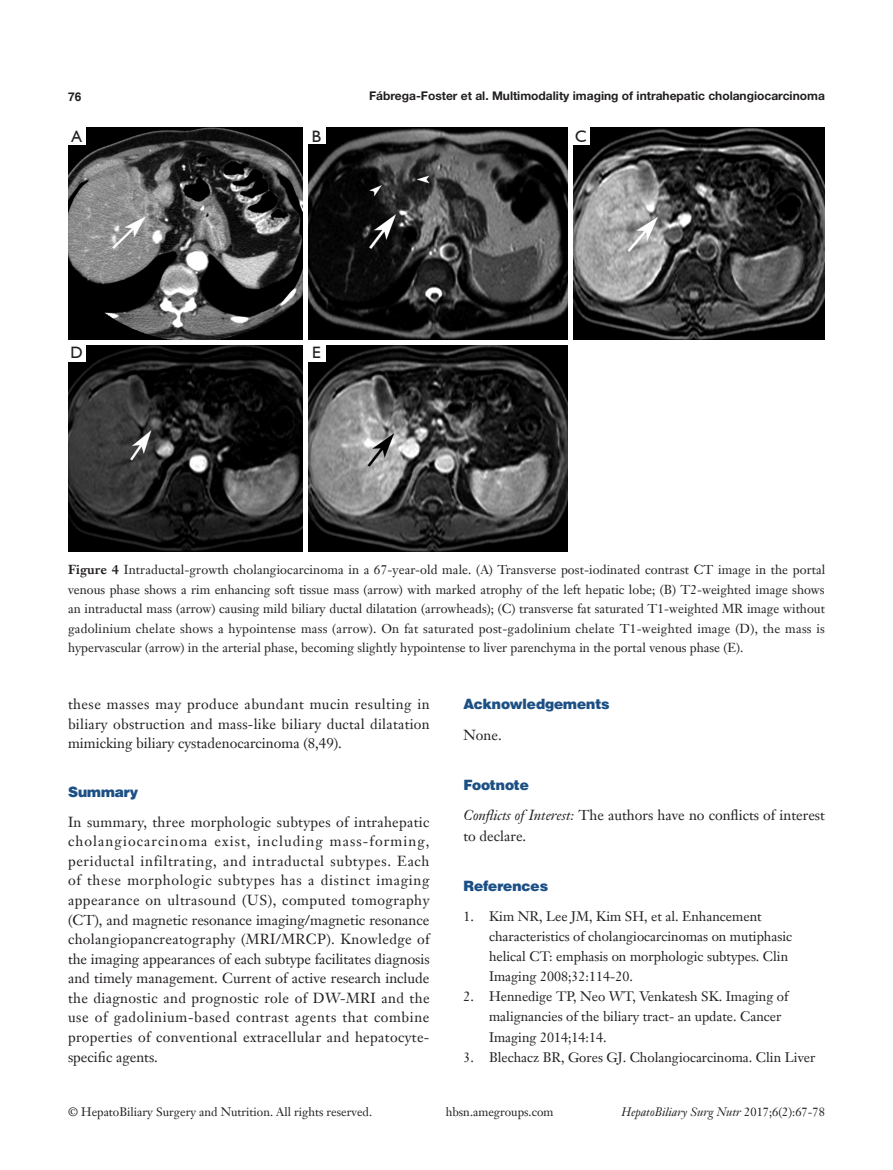
<style>
.page{position:relative;width:893px;height:1170px;background:#fff}
.page>*{position:absolute;margin:0;border:0;box-sizing:border-box;transform-origin:0 0}
.t1{font:16.5px "Humanist 521 BT";color:#231f20}
.首段不空4mm{font:14.25px/19.5px "Janson Text LT";color:#231f20;text-align:justify}
.一级标题-6_5{font:900 14.25px "Helvetica";color:#1c5085}
.一级标题正体{font:900 14.25px "Helvetica";color:#1c5085}
.t2{font:13.5px/20.1px "Janson Text LT";color:#231f20}
.t3{font:12.75px/19.5px "Janson Text LT";color:#231f20;text-align:justify}
.t4{font:700 12px "Helvetica Neue LT Pro";color:#231f20}
.t5{font:12px "Janson Text LT";color:#231f20}
.t6{font:italic 12px "Janson Text LT";color:#231f20}
.t7{font:700 12px "Helvetica";color:#231f20}
.s1{font-weight:700}
.s2{font-style:italic}
.s3{font-style:normal}
</style>
<div class="page">
<img style="left:68px;top:128px;width:500px;height:212px">
<img style="left:573px;top:128px;width:252px;height:212px">
<img style="left:68px;top:345px;width:500px;height:206px">
<hr style="left:304px;top:128px;width:4px;height:423px;background:#fff">
<div style="left:68px;top:128px;width:17px;height:17px;background:#fff"></div>
<div style="left:68px;top:344px;width:17px;height:17px;background:#fff"></div>
<div style="left:308px;top:128px;width:17px;height:16px;background:#fff"></div>
<div style="left:308px;top:344px;width:17px;height:17px;background:#fff"></div>
<div style="left:572px;top:128px;width:17px;height:17px;background:#fff"></div>
<p class="t7" style="left:68px;top:89px;width:15px">76</p>
<p class="t4" style="left:369px;top:88px;width:457px">Fábrega-Foster et al. Multimodality imaging of intrahepatic cholangiocarcinoma</p>
<p class="t1" style="left:71px;top:126px;width:12px">A</p>
<p class="t1" style="left:70px;top:342px;width:14px">D</p>
<p class="t1" style="left:312px;top:126px;width:11px">B</p>
<p class="t1" style="left:312px;top:342px;width:10px">E</p>
<p class="t1" style="left:575px;top:126px;width:13px">C</p>
<p class="t3" style="left:68px;top:560px;width:759px"><span class="s1">Figure 4</span> Intraductal-growth cholangiocarcinoma in a 67-year-old male. (A) Transverse post-iodinated contrast CT image in the portal venous phase shows a rim enhancing soft tissue mass (arrow) with marked atrophy of the left hepatic lobe; (B) T2-weighted image shows an intraductal mass (arrow) causing mild biliary ductal dilatation (arrowheads); (C) transverse fat saturated T1-weighted MR image without gadolinium chelate shows a hypointense mass (arrow). On fat saturated post-gadolinium chelate T1-weighted image (D), the mass is hypervascular (arrow) in the arterial phase, becoming slightly hypointense to liver parenchyma in the portal venous phase (E).</p>
<p class="首段不空4mm" style="left:68px;top:694px;width:363px">these masses may produce abundant mucin resulting in biliary obstruction and mass-like biliary ductal dilatation mimicking biliary cystadenocarcinoma (8,49).</p>
<p class="一级标题-6_5" style="left:68px;top:782px;width:72px">Summary</p>
<p class="首段不空4mm" style="left:68px;top:811px;width:363px">In summary, three morphologic subtypes of intrahepatic cholangiocarcinoma exist, including mass-forming, periductal infiltrating, and intraductal subtypes. Each of these morphologic subtypes has a distinct imaging appearance on ultrasound (US), computed tomography (CT), and magnetic resonance imaging/magnetic resonance cholangiopancreatography (MRI/MRCP). Knowledge of the imaging appearances of each subtype facilitates diagnosis and timely management. Current of active research include the diagnostic and prognostic role of DW-MRI and the use of gadolinium-based contrast agents that combine properties of conventional extracellular and hepatocyte&shy;specific agents.</p>
<p class="一级标题正体" style="left:463px;top:694px;width:148px">Acknowledgements</p>
<p class="首段不空4mm" style="left:463px;top:724px;width:40px">None.</p>
<p class="一级标题-6_5" style="left:463px;top:775px;width:67px">Footnote</p>
<p class="首段不空4mm" style="left:463px;top:805px;width:363px;line-height:20.1px"><span class="s2">Conflicts of Interest:</span> The authors have no conflicts of interest to declare.</p>
<p class="一级标题-6_5" style="left:463px;top:876px;width:86px">References</p>
<p class="t2" style="left:489px;top:905px;width:305px;text-indent:-26px">1. Kim NR, Lee JM, Kim SH, et al. Enhancement characteristics of cholangiocarcinomas on mutiphasic helical CT: emphasis on morphologic subtypes. Clin Imaging 2008;32:114-20.</p>
<p class="t2" style="left:489px;top:986px;width:301px;text-indent:-26px">2. Hennedige TP, Neo WT, Venkatesh SK. Imaging of malignancies of the biliary tract- an update. Cancer<br>Imaging 2014;14:14.</p>
<p class="t2" style="left:463px;top:1046px;width:353px">3. Blechacz BR, Gores GJ. Cholangiocarcinoma. Clin Liver</p>
<p class="t5" style="left:68px;top:1104px;width:306px">© HepatoBiliary Surgery and Nutrition. All rights reserved.</p>
<p class="t5" style="left:446px;top:1104px;width:109px">hbsn.amegroups.com</p>
<p class="t6" style="left:621px;top:1104px;width:205px">HepatoBiliary Surg Nutr <span class="s3">2017;6(2):67-78</span></p>
</div>
